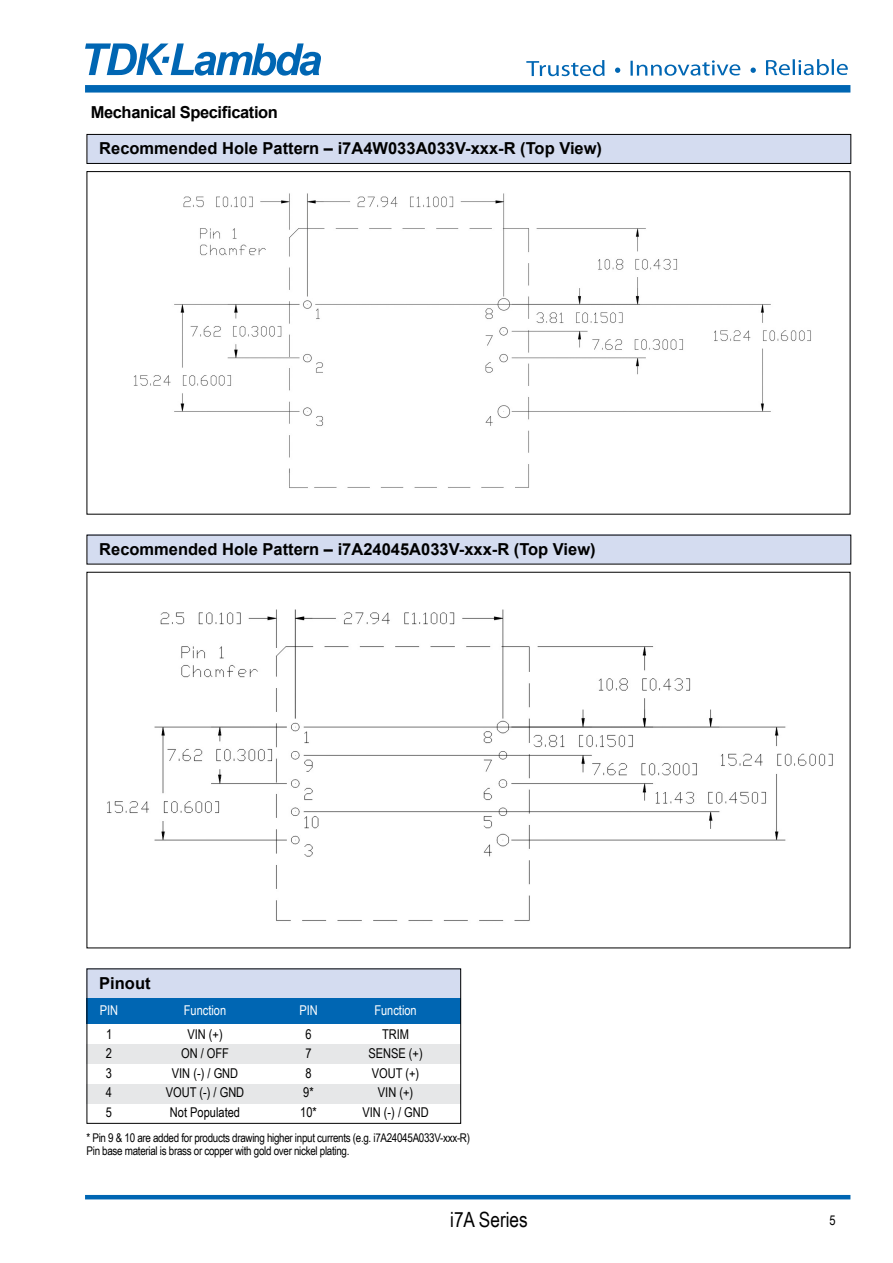
<style>
.page{position:relative;width:893px;height:1263px;background:#fff}
.page>*{position:absolute;margin:0;border:0;box-sizing:border-box;transform-origin:0 0}
.t1{font:21px "Arial Narrow";color:#000}
.t2{font:700 16.5px "Arial";color:#000}
.t3{font:700 16.5px "Arial";letter-spacing:-.025em;color:#000}
.t4{font:13.5px "Arial Narrow";color:#000}
.t5{font:13.5px "Arial Narrow";color:#fff}
.t6{font:12px/13.5px "Arial Narrow";letter-spacing:-.025em;color:#000}
</style>
<div class="page">
<div style="left:85px;top:85px;width:765px;height:8px;background:#0066b3"></div>
<svg style="left:85px;top:43px;width:236px;height:33px"></svg>
<hr style="left:85px;top:1195px;width:765px;height:4px;background:#0066b3">
<div style="left:87px;top:968px;width:374px;height:30px;background:#d4dcf0"></div>
<div style="left:87px;top:998px;width:374px;height:26px;background:#0066b3"></div>
<div style="left:87px;top:1084px;width:374px;height:19px;background:#e6e7e8"></div>
<div style="left:87px;top:1044px;width:374px;height:19px;background:#e6e7e8"></div>
<div style="left:87px;top:968px;width:374px;height:156px;border:1px solid #000"></div>
<div style="left:87px;top:134px;width:763px;height:29px;background:#d4dcf0"></div>
<div style="left:87px;top:535px;width:763px;height:29px;background:#d4dcf0"></div>
<div style="left:87px;top:134px;width:764px;height:30px;border:1px solid #000"></div>
<img style="left:133px;top:193px;width:678px;height:295px">
<img style="left:107px;top:609px;width:726px;height:312px">
<svg style="left:526px;top:60px;width:79px;height:16px"></svg>
<hr style="left:630px;top:61px;width:3px;height:15px;background:#0066b3">
<svg style="left:637px;top:60px;width:103px;height:16px"></svg>
<svg style="left:766px;top:59px;width:82px;height:16px"></svg>
<svg style="left:615px;top:68px;width:5px;height:5px"></svg>
<svg style="left:750px;top:68px;width:6px;height:5px"></svg>
<h2 class="t3" style="left:91px;top:101px;width:189px">Mechanical Specification</h2>
<h2 class="t2" style="left:99px;top:137px;width:504px">Recommended Hole Pattern – i7A4W033A033V-xxx-R (Top View)</h2>
<h2 class="t2" style="left:99px;top:537px;width:498px">Recommended Hole Pattern – i7A24045A033V-xxx-R (Top View)</h2>
<h2 class="t2" style="left:99px;top:971px;width:53px">Pinout</h2>
<p class="t5" style="left:100px;top:1000px;width:20px">PIN</p>
<p class="t5" style="left:184px;top:1000px;width:44px">Function</p>
<p class="t5" style="left:299px;top:1000px;width:20px">PIN</p>
<p class="t5" style="left:374px;top:1000px;width:44px">Function</p>
<p class="t4" style="left:106px;top:1024px;width:8px">1</p>
<p class="t4" style="left:187px;top:1024px;width:37px">VIN (+)</p>
<p class="t4" style="left:305px;top:1024px;width:8px">6</p>
<p class="t4" style="left:382px;top:1024px;width:29px">TRIM</p>
<p class="t4" style="left:106px;top:1044px;width:8px">2</p>
<p class="t4" style="left:181px;top:1044px;width:49px">ON / OFF</p>
<p class="t4" style="left:305px;top:1044px;width:8px">7</p>
<p class="t4" style="left:368px;top:1044px;width:56px">SENSE (+)</p>
<p class="t4" style="left:106px;top:1063px;width:8px">3</p>
<p class="t4" style="left:172px;top:1063px;width:68px">VIN (-) / GND</p>
<p class="t4" style="left:305px;top:1063px;width:8px">8</p>
<p class="t4" style="left:372px;top:1063px;width:49px">VOUT (+)</p>
<p class="t4" style="left:106px;top:1083px;width:8px">4</p>
<p class="t4" style="left:166px;top:1083px;width:80px">VOUT (-) / GND</p>
<p class="t4" style="left:303px;top:1083px;width:12px">9*</p>
<p class="t4" style="left:378px;top:1083px;width:37px">VIN (+)</p>
<p class="t4" style="left:106px;top:1102px;width:8px">5</p>
<p class="t4" style="left:170px;top:1102px;width:72px">Not Populated</p>
<p class="t4" style="left:300px;top:1102px;width:18px">10*</p>
<p class="t4" style="left:362px;top:1102px;width:68px">VIN (-) / GND</p>
<p class="t6" style="left:87px;top:1130px;width:385px">* Pin 9 &amp; 10 are added for products drawing higher input currents (e.g. i7A24045A033V-xxx-R)<br>Pin base material is brass or copper with gold over nickel plating.</p>
<h1 class="t1" style="left:450px;top:1204px;width:79px">i7A Series</h1>
<p class="t4" style="left:830px;top:1210px;width:8px">5</p>
</div>
